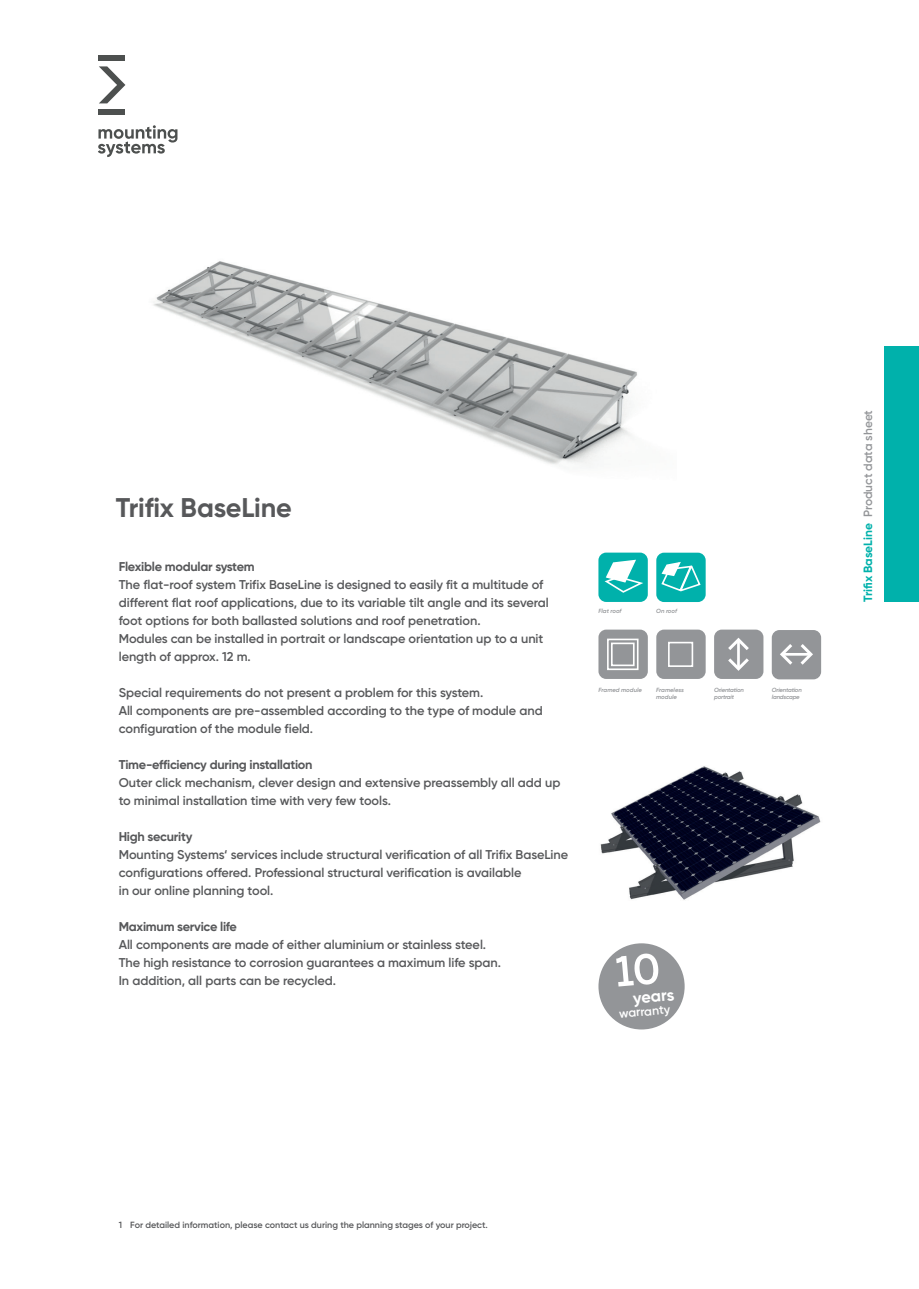
<style>
.page{position:relative;width:919px;height:1289px;background:#fff}
.page>*{position:absolute;margin:0;border:0;box-sizing:border-box;transform-origin:0 0}
.t1{font:700 27px "Gilroy";letter-spacing:-.005em;color:#57585a}
.t2{font:700 16.5px "Gilroy";color:#fff}
.t3{font:600 12.75px/18px "Gilroy";letter-spacing:-.005em;color:#57585a}
.t4{font:700 12.75px "Gilroy";letter-spacing:-.02em;color:#57585a}
.t5{font:600 12.3px "Gilroy";color:#fff}
.t6{font:600 12px "Gilroy";letter-spacing:-.005em;color:#939598}
.t7{font:600 9px "Gilroy";color:#57585a}
.t8{font:italic 6px/9px "Fago Office Sans";color:#939598}
.t9{font:italic 600 6px/7.2px "Gilroy";letter-spacing:-.03em;color:#939598}
.t10{font:italic 600 6px/7.2px "Gilroy";color:#939598}
.t11{font:italic 6px "Gilroy";color:#939598}
.s1{font-weight:700;color:#00b1ab}
</style>
<div class="page">
<img style="left:153px;top:261px;width:484px;height:204px">
<svg style="left:98px;top:125px;width:79px;height:32px"></svg>
<svg style="left:99px;top:66px;width:26px;height:37px"></svg>
<div style="left:98px;top:109px;width:27px;height:5px;background:#4d504f"></div>
<div style="left:98px;top:55px;width:27px;height:6px;background:#4d504f"></div>
<div style="left:884px;top:347px;width:34px;height:255px;background:#00b1ab"></div>
<img style="left:600px;top:766px;width:221px;height:134px">
<div style="left:598px;top:943px;width:86px;height:86px;background:#939598;border-radius:50%"></div>
<svg style="left:616px;top:953px;width:43px;height:33px"></svg>
<div style="left:598px;top:629px;width:49px;height:50px;background:#939598;border-radius:8px"></div>
<div style="left:607px;top:638px;width:31px;height:32px;border:2px solid #fff"></div>
<div style="left:611px;top:642px;width:23px;height:24px;border:2px solid #fff"></div>
<div style="left:714px;top:629px;width:49px;height:50px;background:#939598;border-radius:8px"></div>
<svg style="left:728px;top:637px;width:21px;height:34px"></svg>
<div style="left:771px;top:630px;width:50px;height:49px;background:#939598;border-radius:8px"></div>
<svg style="left:780px;top:644px;width:33px;height:21px"></svg>
<hr style="left:783px;top:653px;width:26px;height:2px;background:#fff">
<div style="left:656px;top:629px;width:49px;height:50px;background:#939598;border-radius:8px"></div>
<div style="left:668px;top:641px;width:25px;height:26px;border:2px solid #fff"></div>
<div style="left:598px;top:552px;width:49px;height:50px;background:#00b1ab;border-radius:8px"></div>
<svg style="left:604px;top:559px;width:39px;height:33px"></svg>
<div style="left:656px;top:552px;width:49px;height:50px;background:#00b1ab;border-radius:8px"></div>
<svg style="left:661px;top:562px;width:40px;height:30px"></svg>
<h1 class="t1" style="left:116px;top:490px;width:177px">Trifix BaseLine</h1>
<p class="t4" style="left:119px;top:558px;width:137px">Flexible modular system</p>
<p class="t3" style="left:119px;top:575px;width:431px">The flat-roof system Trifix BaseLine is designed to easily fit a multitude of different flat roof applications, due to its variable tilt angle and its several foot options for both ballasted solutions and roof penetration.<br>Modules can be installed in portrait or landscape orientation up to a unit length of approx. 12 m.</p>
<p class="t3" style="left:119px;top:683px;width:425px">Special requirements do not present a problem for this system.<br>All components are pre-assembled according to the type of module and configuration of the module field.</p>
<p class="t4" style="left:119px;top:756px;width:195px">Time-efficiency during installation</p>
<p class="t3" style="left:119px;top:773px;width:443px">Outer click mechanism, clever design and extensive preassembly all add up to minimal installation time with very few tools.</p>
<p class="t4" style="left:119px;top:828px;width:75px">High security</p>
<p class="t3" style="left:119px;top:845px;width:451px">Mounting Systems‘ services include structural verification of all Trifix BaseLine configurations offered. Professional structural verification is available<br>in our online planning tool.</p>
<p class="t4" style="left:119px;top:918px;width:120px">Maximum service life</p>
<p class="t3" style="left:119px;top:935px;width:384px">All components are made of either aluminium or stainless steel.<br>The high resistance to corrosion guarantees a maximum life span.<br>In addition, all parts can be recycled.</p>
<p class="t10" style="left:598px;top:607px;width:25px">Flat roof</p>
<p class="t9" style="left:656px;top:607px;width:22px">On roof</p>
<p class="t11" style="left:598px;top:609px;width:31px">Flachdach</p>
<p class="t8" style="left:598px;top:685px;width:49px">Gerahmtes Modul</p>
<p class="t8" style="left:714px;top:685px;width:30px">Hochk nt&shy;montage</p>
<p class="t8" style="left:656px;top:685px;width:37px">Rahmenloses</p>
<p class="t8" style="left:771px;top:685px;width:38px">Quermontage</p>
<p class="t8" style="left:656px;top:694px;width:18px">Modul</p>
<p class="t10" style="left:598px;top:686px;width:45px">Framed module</p>
<p class="t10" style="left:656px;top:686px;width:29px">Frameless module</p>
<p class="t9" style="left:714px;top:686px;width:31px">Orientation portrait</p>
<p class="t9" style="left:771px;top:686px;width:31px">Orientation landscape</p>
<p class="t2" style="left:632px;top:987px;width:43px;rotate:-5deg">years</p>
<p class="t5" style="left:618px;top:1005px;width:53px;rotate:-5deg">warranty</p>
<p class="t6" style="left:860px;top:602px;width:193px;rotate:-90deg"><span class="s1">Trifix BaseLine</span> Product data sheet</p>
<p class="t7" style="left:119px;top:1218px;width:370px">1 For detailed information, please contact us during the planning stages of your project.</p>
</div>
